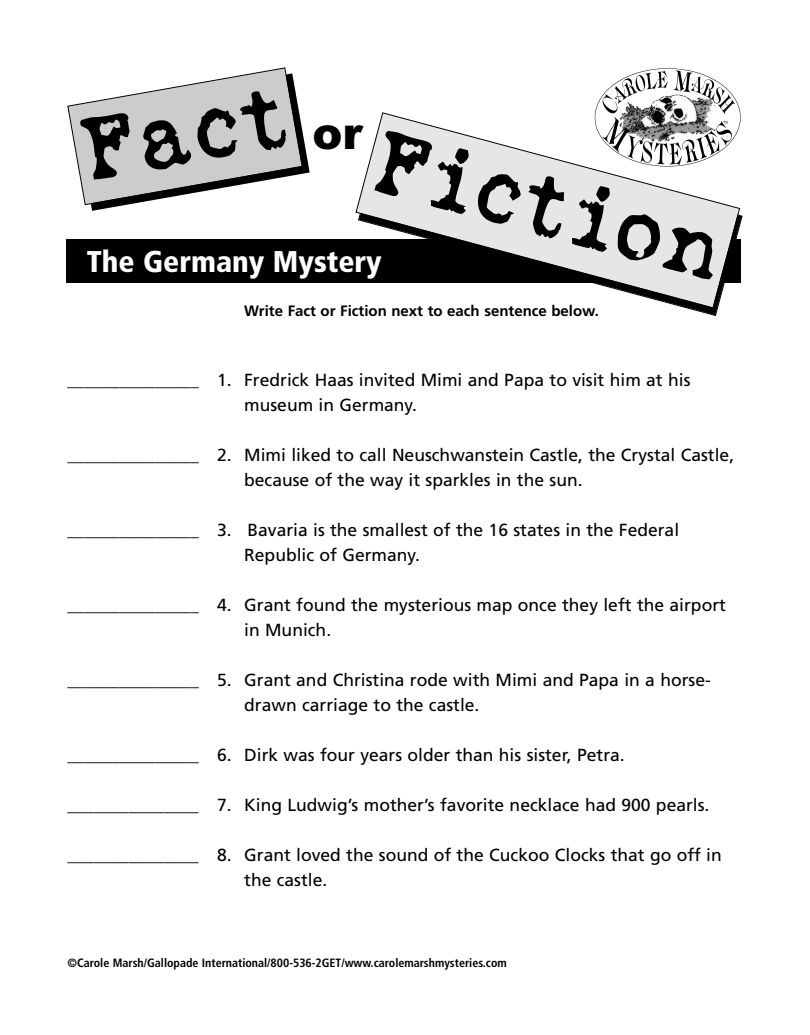
<style>
.page{position:relative;width:810px;height:1035px;background:#fff}
.page>*{position:absolute;margin:0;border:0;box-sizing:border-box;transform-origin:0 0}
.t1{font:90px "Love Letter Typewriter";color:#000}
.t2{font:900 45px "Arial";color:#000}
.t3{font:900 condensed 30px "Frutiger";color:#fff}
.t4{font:17.5px/25px "Frutiger";color:#000}
.t5{font:700 15px "Frutiger";color:#000}
.t6{font:700 condensed 12px "Frutiger";color:#000}
</style>
<div class="page">
<div style="left:66px;top:239px;width:675px;height:43px;background:#000"></div>
<img style="left:593px;top:68px;width:149px;height:99px;border-radius:50%">
<svg style="left:67px;top:67px;width:243px;height:144px"></svg>
<svg style="left:355px;top:112px;width:385px;height:197px"></svg>
<h1 class="t1" style="left:75px;top:122px;width:212px;rotate:-10deg">Fact</h1>
<h2 class="t2" style="left:312px;top:107px;width:51px">or</h2>
<h1 class="t1" style="left:382px;top:130px;width:363px;rotate:15deg">Fiction</h1>
<h3 class="t3" style="left:87px;top:250px;width:296px">The Germany Mystery</h3>
<p class="t5" style="left:244px;top:304px;width:356px">Write Fact or Fiction next to each sentence below.</p>
<p class="t4" style="left:244px;top:368px;width:448px;text-indent:-177px">_______________ 1. Fredrick Haas invited Mimi and Papa to visit him at his museum in Germany.</p>
<p class="t4" style="left:244px;top:443px;width:492px;text-indent:-177px">_______________ 2. Mimi liked to call Neuschwanstein Castle, the Crystal Castle, because of the way it sparkles in the sun.</p>
<p class="t4" style="left:244px;top:518px;width:437px;text-indent:-177px">_______________ 3. Bavaria is the smallest of the 16 states in the Federal<br>Republic of Germany.</p>
<p class="t4" style="left:244px;top:593px;width:483px;text-indent:-177px">_______________ 4. Grant found the mysterious map once they left the airport in Munich.</p>
<p class="t4" style="left:244px;top:668px;width:468px;text-indent:-177px">_______________ 5. Grant and Christina rode with Mimi and Papa in a horse&shy;drawn carriage to the castle.</p>
<p class="t4" style="left:68px;top:743px;width:559px">_______________ 6. Dirk was four years older than his sister, Petra.</p>
<p class="t4" style="left:67px;top:793px;width:643px">_______________ 7. King Ludwig’s mother’s favorite necklace had 900 pearls.</p>
<p class="t4" style="left:244px;top:843px;width:479px;text-indent:-177px">_______________ 8. Grant loved the sound of the Cuckoo Clocks that go off in the castle.</p>
<p class="t6" style="left:68px;top:958px;width:441px">©Carole Marsh/Gallopade International/800-536-2GET/www.carolemarshmysteries.com</p>
</div>
